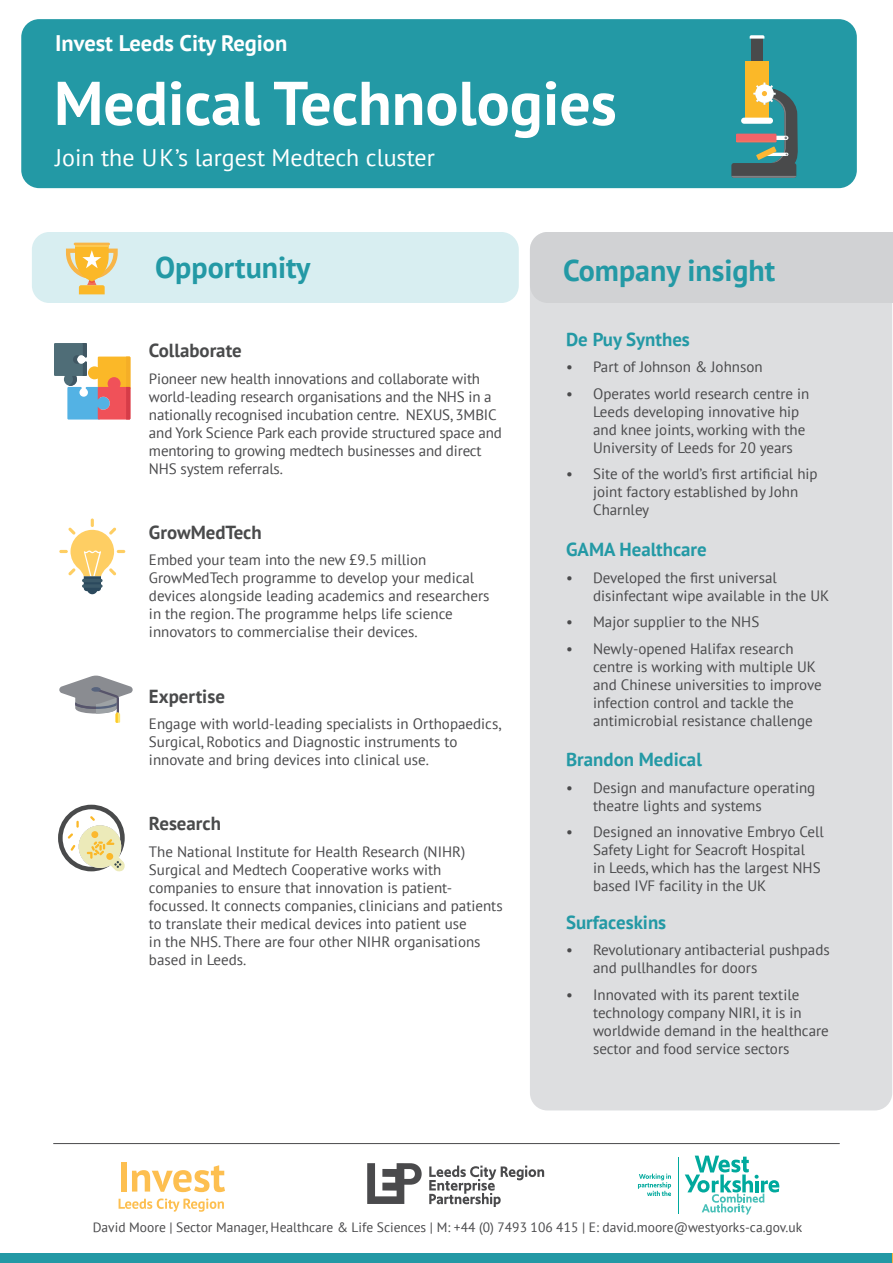
<style>
.page{position:relative;width:893px;height:1263px;background:#fff}
.page>*{position:absolute;margin:0;border:0;box-sizing:border-box;transform-origin:0 0}
.t1{font:700 61.65px "PT Sans";color:#fff}
.t2{font:700 30px "PT Sans";color:#2399a5}
.t3{font:24px "PT Sans";color:#fff}
.t4{font:700 22.5px "PT Sans";color:#fff}
.t5{font:700 18.9px "PT Sans";color:#2399a5}
.t6{font:700 18.9px "PT Sans";color:#494a4b}
.t7{font:15px/18px "PT Sans";color:#4a4a4c}
.t8{font:13.5px "PT Sans";color:#4a4a4c}
</style>
<div class="page">
<hr style="left:53px;top:1143px;width:787px;height:1px;background:#4a4a4c">
<svg style="left:429px;top:1165px;width:115px;height:42px"></svg>
<svg style="left:367px;top:1163px;width:55px;height:41px"></svg>
<svg style="left:685px;top:1155px;width:94px;height:59px"></svg>
<hr style="left:678px;top:1156px;width:1px;height:57px;background:#00a99d">
<svg style="left:638px;top:1174px;width:33px;height:22px"></svg>
<div style="left:121px;top:1162px;width:5px;height:29px;background:#fdbf50"></div>
<svg style="left:132px;top:1165px;width:93px;height:27px"></svg>
<svg style="left:119px;top:1198px;width:105px;height:14px"></svg>
<div style="left:530px;top:232px;width:362px;height:878px;background:#dddee0;border-radius:17px"></div>
<div style="left:530px;top:232px;width:363px;height:71px;background:#d1d2d4"></div>
<div style="left:21px;top:19px;width:836px;height:169px;background:#2399a5;border-radius:18px"></div>
<div style="left:1px;top:1254px;width:891px;height:9px;background:#2399a5"></div>
<svg style="left:54px;top:343px;width:76px;height:76px"></svg>
<svg style="left:59px;top:518px;width:66px;height:76px"></svg>
<svg style="left:59px;top:675px;width:74px;height:48px"></svg>
<svg style="left:58px;top:805px;width:67px;height:67px"></svg>
<div style="left:751px;top:39px;width:12px;height:26px;background:#494a4b"></div>
<svg style="left:750px;top:35px;width:14px;height:4px"></svg>
<div style="left:745px;top:61px;width:24px;height:59px;background:#fbb828"></div>
<svg style="left:731px;top:83px;width:67px;height:95px"></svg>
<div style="left:32px;top:232px;width:487px;height:71px;background:#d8eef1;border-radius:17px"></div>
<hr style="left:74px;top:243px;width:36px;height:2px;background:#f8b547">
<svg style="left:66px;top:245px;width:52px;height:49px"></svg>
<hr style="left:75px;top:245px;width:34px;height:2px;background:#fdc952">
<h3 class="t4" style="left:55px;top:28px;width:234px">Invest Leeds City Region</h3>
<h1 class="t1" style="left:54px;top:62px;width:564px">Medical Technologies</h1>
<h3 class="t3" style="left:55px;top:142px;width:381px">Join the UK’s largest Medtech cluster</h3>
<h2 class="t2" style="left:155px;top:248px;width:157px">Opportunity</h2>
<p class="t6" style="left:149px;top:338px;width:94px">Collaborate</p>
<p class="t7" style="left:149px;top:369px;width:354px">Pioneer new health innovations and collaborate with world-leading research organisations and the NHS in a nationally recognised incubation centre. NEXUS, 3MBIC and York Science Park each provide structured space and mentoring to growing medtech businesses and direct NHS system referrals.</p>
<p class="t6" style="left:149px;top:520px;width:114px">GrowMedTech</p>
<p class="t7" style="left:149px;top:551px;width:342px">Embed your team into the new £9.5 million GrowMedTech programme to develop your medical devices alongside leading academics and researchers in the region. The programme helps life science innovators to commercialise their devices.</p>
<p class="t6" style="left:149px;top:683px;width:77px">Expertise</p>
<p class="t7" style="left:149px;top:714px;width:354px">Engage with world-leading specialists in Orthopaedics,<br>Surgical, Robotics and Diagnostic instruments to innovate and bring devices into clinical use.</p>
<p class="t6" style="left:149px;top:811px;width:74px">Research</p>
<p class="t7" style="left:149px;top:842px;width:355px">The National Institute for Health Research (NIHR)<br>Surgical and Medtech Cooperative works with companies to ensure that innovation is patient&shy;focussed. It connects companies, clinicians and patients to translate their medical devices into patient use<br>in the NHS. There are four other NIHR organisations based in Leeds.</p>
<h2 class="t2" style="left:563px;top:250px;width:214px">Company insight</h2>
<p class="t5" style="left:566px;top:327px;width:125px">De Puy Synthes</p>
<p class="t7" style="left:566px;top:358px;width:198px">• Part of Johnson &amp; Johnson</p>
<p class="t7" style="left:593px;top:384px;width:218px;text-indent:-27px">• Operates world research centre in Leeds developing innovative hip and knee joints, working with the University of Leeds for 20 years</p>
<p class="t7" style="left:593px;top:465px;width:226px;text-indent:-27px">• Site of the world’s first artificial hip joint factory established by John<br>Charnley</p>
<p class="t5" style="left:566px;top:537px;width:142px">GAMA Healthcare</p>
<p class="t7" style="left:593px;top:568px;width:238px;text-indent:-27px">• Developed the first universal disinfectant wipe available in the UK</p>
<p class="t7" style="left:566px;top:612px;width:195px">• Major supplier to the NHS</p>
<p class="t7" style="left:593px;top:639px;width:230px;text-indent:-27px">• Newly-opened Halifax research centre is working with multiple UK and Chinese universities to improve infection control and tackle the antimicrobial resistance challenge</p>
<p class="t5" style="left:566px;top:747px;width:137px">Brandon Medical</p>
<p class="t7" style="left:593px;top:778px;width:224px;text-indent:-27px">• Design and manufacture operating theatre lights and systems</p>
<p class="t7" style="left:593px;top:823px;width:232px;text-indent:-27px">• Designed an innovative Embryo Cell Safety Light for Seacroft Hospital<br>in Leeds, which has the largest NHS based IVF facility in the UK</p>
<p class="t5" style="left:566px;top:909px;width:102px">Surfaceskins</p>
<p class="t7" style="left:593px;top:940px;width:238px;text-indent:-27px">• Revolutionary antibacterial pushpads and pullhandles for doors</p>
<p class="t7" style="left:593px;top:985px;width:237px;text-indent:-27px">• Innovated with its parent textile technology company NIRI, it is in worldwide demand in the healthcare sector and food service sectors</p>
<p class="t8" style="left:93px;top:1219px;width:711px">David Moore | Sector Manager, Healthcare &amp; Life Sciences | M: +44 (0) 7493 106 415 | E: david.moore@westyorks-ca.gov.uk</p>
</div>
